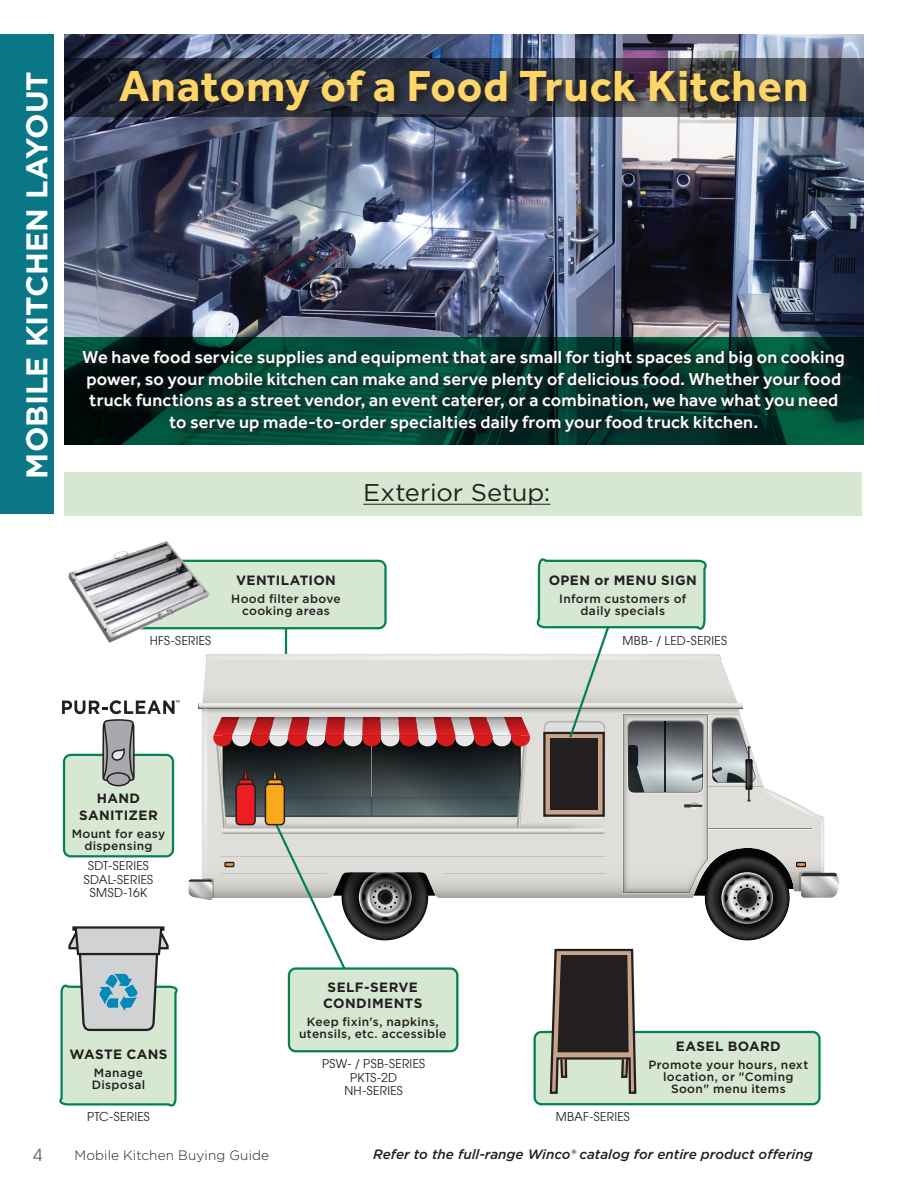
<style>
.page{position:relative;width:918px;height:1188px;background:#fff}
.page>*{position:absolute;margin:0;border:0;box-sizing:border-box;transform-origin:0 0}
.t1{font:700 45px "Effra";letter-spacing:.02em;color:#fed667}
.t2{font:700 30px "Gotham";color:#fff}
.t3{font:24.15px "Gotham";letter-spacing:-.005em;color:#231f20;scale:1.05 1}
.t4{font:500 18px/21.6px "Effra";letter-spacing:.01em;color:#fff;text-align:center}
.t5{font:16.5px "Avant Garde";color:#636366}
.t6{font:700 13.5px/16.2px "Gotham";letter-spacing:.025em;color:#231f20;text-align:center}
.t7{font:italic 500 13.5px "Gotham";color:#231f20}
.t8{font:300 13.5px "Gotham";letter-spacing:.01em;color:#231f20}
.t9{font:500 12px/12px "Gotham";letter-spacing:.03em;color:#231f20;text-align:center}
.ITEM__S_CENTERED{font:12px "Avant Garde";letter-spacing:.025em;color:#231f20}
</style>
<div class="page">
<div style="left:65px;top:472px;width:797px;height:43px;background:#d6e8d2"></div>
<div style="left:0;top:35px;width:54px;height:479px;background:#0a7786"></div>
<div style="left:535px;top:1032px;width:284px;height:72px;background:#d6e8d2;border-radius:7px"></div>
<div style="left:534px;top:1031px;width:287px;height:74px;border:2px solid #048154;border-radius:7px"></div>
<img style="left:64px;top:35px;width:800px;height:303px">
<svg style="left:64px;top:58px;width:800px;height:59px;background:#2d3241"></svg>
<svg style="left:64px;top:338px;width:800px;height:107px;background:#01392c"></svg>
<svg style="left:118px;top:66px;width:702px;height:55px;background:#353946"></svg>
<hr style="left:363px;top:504px;width:187px;height:1px;background:#231f20">
<svg style="left:83px;top:349px;width:769px;height:89px;background:#07342a"></svg>
<svg style="left:59px;top:926px;width:119px;height:181px;background:#c1d2c8"></svg>
<img style="left:68px;top:541px;width:121px;height:102px">
<div style="left:64px;top:755px;width:109px;height:101px;background:#d6e8d2;border-radius:7px"></div>
<div style="left:63px;top:754px;width:111px;height:103px;border:2px solid #048154;border-radius:7px"></div>
<div style="left:107px;top:773px;width:23px;height:13px;background:#353332;border-radius:50%"></div>
<div style="left:107px;top:772px;width:23px;height:14px;border:2px solid #231f20;border-radius:50%"></div>
<svg style="left:62px;top:700px;width:118px;height:83px"></svg>
<svg style="left:189px;top:558px;width:650px;height:537px"></svg>
<h2 class="t2" style="left:17px;top:479px;width:409px;rotate:-90deg">MOBILE KITCHEN LAYOUT</h2>
<p class="t1" style="left:119px;top:59px;width:691px">Anatomy of a Food Truck Kitchen</p>
<p class="t3" style="left:363px;top:477px;width:180px">Exterior Setup:</p>
<p class="t4" style="left:83px;top:346px;width:764px">We have food service supplies and equipment that are small for tight spaces and big on cooking power, so your mobile kitchen can make and serve plenty of delicious food. Whether your food truck functions as a street vendor, an event caterer, or a combination, we have what you need to serve up made-to-order specialties daily from your food truck kitchen.</p>
<p class="ITEM__S_CENTERED" style="left:150px;top:633px;width:63px">HFS-SERIES</p>
<p class="t6" style="left:236px;top:572px;width:101px">VENTILATION</p>
<p class="t9" style="left:231px;top:592px;width:111px">Hood filter above cooking areas</p>
<p class="t6" style="left:79px;top:790px;width:80px">HAND<br>SANITIZER</p>
<p class="t9" style="left:72px;top:827px;width:95px">Mount for easy dispensing</p>
<p class="ITEM__S_CENTERED" style="left:88px;top:859px;width:62px">SDT-SERIES</p>
<p class="ITEM__S_CENTERED" style="left:84px;top:872px;width:71px">SDAL-SERIES</p>
<p class="ITEM__S_CENTERED" style="left:90px;top:886px;width:59px">SMSD-16K</p>
<p class="t6" style="left:70px;top:1046px;width:100px">WASTE CANS</p>
<p class="t9" style="left:94px;top:1066px;width:51px">Manage</p>
<p class="t9" style="left:92px;top:1078px;width:55px">Disposal</p>
<p class="ITEM__S_CENTERED" style="left:87px;top:1110px;width:64px">PTC-SERIES</p>
<p class="t6" style="left:323px;top:979px;width:101px">SELF-SERVE<br>CONDIMENTS</p>
<p class="t9" style="left:299px;top:1015px;width:149px">Keep fixin's, napkins, utensils, etc. accessible</p>
<p class="ITEM__S_CENTERED" style="left:322px;top:1057px;width:104px">PSW- / PSB-SERIES</p>
<p class="ITEM__S_CENTERED" style="left:350px;top:1070px;width:48px">PKTS-2D</p>
<p class="ITEM__S_CENTERED" style="left:344px;top:1084px;width:60px">NH-SERIES</p>
<p class="t6" style="left:549px;top:572px;width:150px">OPEN or MENU SIGN</p>
<p class="t9" style="left:559px;top:592px;width:129px">Inform customers of daily specials</p>
<p class="ITEM__S_CENTERED" style="left:623px;top:633px;width:106px">MBB- / LED-SERIES</p>
<p class="ITEM__S_CENTERED" style="left:556px;top:1110px;width:76px">MBAF-SERIES</p>
<p class="t6" style="left:676px;top:1038px;width:106px">EASEL BOARD</p>
<p class="t9" style="left:648px;top:1059px;width:161px">Promote your hours, next location, or "Coming<br>Soon" menu items</p>
<p class="t5" style="left:33px;top:1145px;width:11px">4</p>
<p class="t8" style="left:74px;top:1147px;width:196px">Mobile Kitchen Buying Guide</p>
<p class="t7" style="left:373px;top:1146px;width:441px">Refer to the full-range Winco® catalog for entire product offering</p>
</div>
